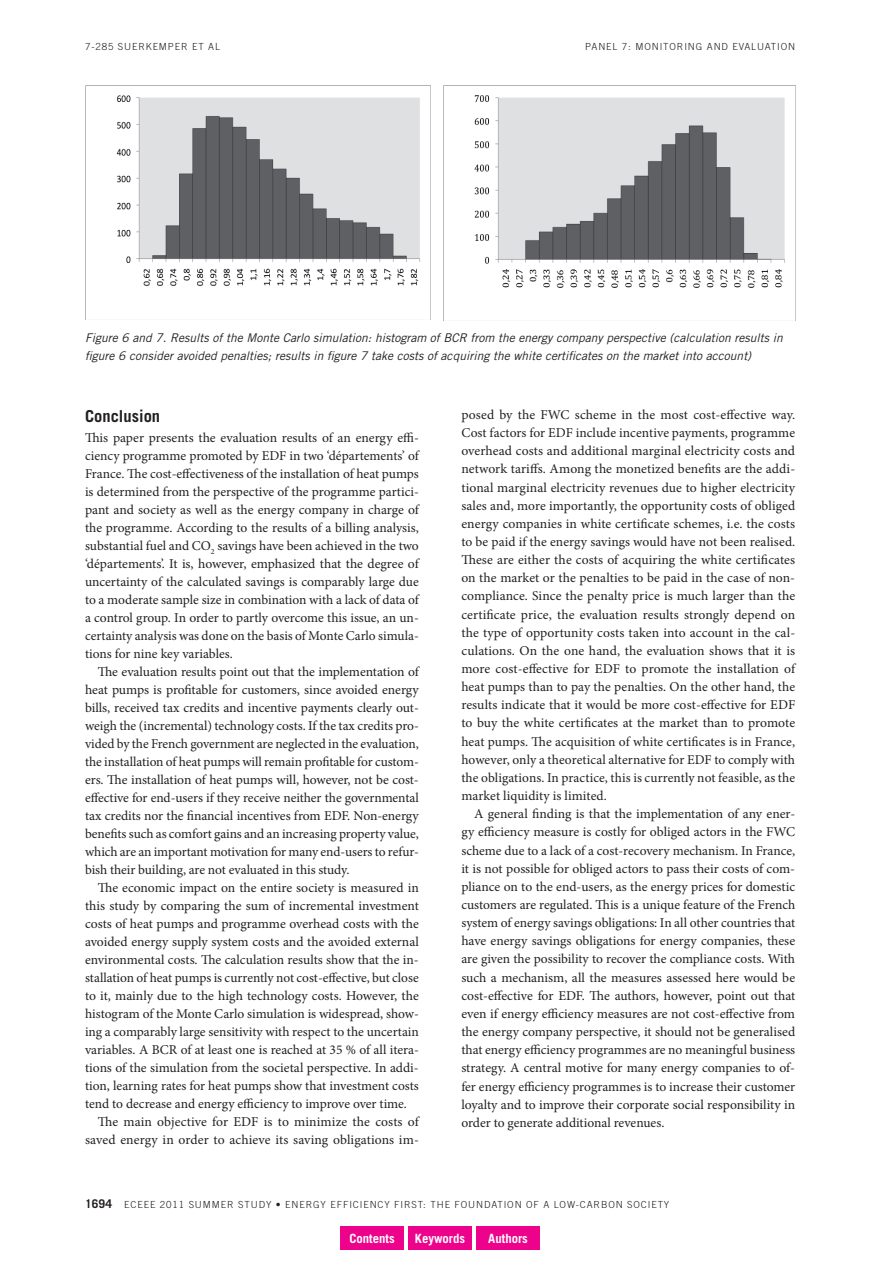
<style>
.page{position:relative;width:893px;height:1263px;background:#fff}
.page>*{position:absolute;margin:0;border:0;box-sizing:border-box;transform-origin:0 0}
.t1{font:700 16.5px "Trade Gothic";color:#231f20}
.t2{font:13.5px/18.1px "Minion Pro";color:#231f20;text-align:justify}
.t3{font:700 12.75px "Trade Gothic";color:#fff}
.t4{font:italic 12px/18px "Trade Gothic";color:#231f20}
.t5{font:300 9.75px "Trade Gothic";letter-spacing:.09em;color:#231f20}
.s1{font-weight:700;font-size:12px}
</style>
<div class="page">
<img style="left:85px;top:85px;width:346px;height:234px">
<img style="left:444px;top:85px;width:351px;height:203px">
<div style="left:340px;top:1226px;width:64px;height:24px;background:#ed028c"></div>
<div style="left:408px;top:1226px;width:64px;height:24px;background:#ed028c"></div>
<div style="left:476px;top:1226px;width:64px;height:24px;background:#ed028c"></div>
<p class="t5" style="left:85px;top:41px;width:47px">7-285 SUER</p>
<p class="t5" style="left:146px;top:41px;width:15px">KEMPER</p>
<p class="t5" style="left:192px;top:41px;width:29px">ET AL</p>
<p class="t5" style="left:585px;top:41px;width:66px">PAN EL 7: MONI</p>
<p class="t5" style="left:663px;top:41px;width:28px">TORING</p>
<p class="t5" style="left:707px;top:41px;width:77px">AN D EVALUATION</p>
<p class="t4" style="left:85px;top:329px;width:699px">Figure 6 and 7. Results of the Monte Carlo simulation: histogram of BCR from the energy company perspective (calculation results in figure 6 consider avoided penalties; results in figure 7 take costs of acquiring the white certificates on the market into account)</p>
<p class="t1" style="left:85px;top:406px;width:77px">Conclusion</p>
<p class="t2" style="left:85px;top:429px;width:335px">This paper presents the evaluation results of an energy effi&shy;ciency programme promoted by EDF in two ‘départements’ of France. The cost-effectiveness of the installation of heat pumps is determined from the perspective of the programme partici&shy;pant and society as well as the energy company in charge of the programme. According to the results of a billing analysis, substantial fuel and CO<sub>2</sub> savings have been achieved in the two ‘départements’. It is, however, emphasized that the degree of uncertainty of the calculated savings is comparably large due to a moderate sample size in combination with a lack of data of a control group. In order to partly overcome this issue, an un&shy;certainty analysis was done on the basis of Monte Carlo simula&shy;tions for nine key variables.</p>
<p class="t2" style="left:85px;top:663px;width:335px;text-indent:13px">The evaluation results point out that the implementation of heat pumps is profitable for customers, since avoided energy bills, received tax credits and incentive payments clearly out&shy;weigh the (incremental) technology costs. If the tax credits pro&shy;vided by the French government are neglected in the evaluation, the installation of heat pumps will remain profitable for custom&shy;ers. The installation of heat pumps will, however, not be cost&shy;effective for end-users if they receive neither the governmental tax credits nor the financial incentives from EDF. Non-energy benefits such as comfort gains and an increasing property value, which are an important motivation for many end-users to refur&shy;bish their building, are not evaluated in this study.</p>
<p class="t2" style="left:98px;top:879px;width:322px">The economic impact on the entire society is measured in</p>
<p class="t2" style="left:85px;top:897px;width:335px">this study by comparing the sum of incremental investment</p>
<p class="t2" style="left:85px;top:915px;width:335px">costs of heat pumps and programme overhead costs with the</p>
<p class="t2" style="left:85px;top:933px;width:335px">avoided energy supply system costs and the avoided external</p>
<p class="t2" style="left:85px;top:951px;width:335px">environmental costs. The calculation results show that the in-</p>
<p class="t2" style="left:85px;top:969px;width:335px">stallation of heat pumps is currently not cost-effective, but close</p>
<p class="t2" style="left:85px;top:987px;width:335px">to it, mainly due to the high technology costs. However, the</p>
<p class="t2" style="left:85px;top:1005px;width:335px">histogram of the Monte Carlo simulation is widespread, show-</p>
<p class="t2" style="left:85px;top:1023px;width:335px">ing a comparably large sensitivity with respect to the uncertain</p>
<p class="t2" style="left:85px;top:1041px;width:335px">variables. A BCR of at least one is reached at 35 % of all itera-</p>
<p class="t2" style="left:85px;top:1059px;width:335px">tions of the simulation from the societal perspective. In addi-</p>
<p class="t2" style="left:85px;top:1077px;width:335px">tion, learning rates for heat pumps show that investment costs</p>
<p class="t2" style="left:85px;top:1095px;width:323px">tend to decrease and energy efficiency to improve over time.</p>
<p class="t2" style="left:98px;top:1113px;width:323px">The main objective for EDF is to minimize the costs of</p>
<p class="t2" style="left:85px;top:1131px;width:335px">saved energy in order to achieve its saving obligations im-</p>
<p class="t2" style="left:461px;top:406px;width:335px">posed by the FWC scheme in the most cost-effective way.<br>Cost factors for EDF include incentive payments, programme overhead costs and additional marginal electricity costs and network tariffs. Among the monetized benefits are the addi&shy;tional marginal electricity revenues due to higher electricity sales and, more importantly, the opportunity costs of obliged energy companies in white certificate schemes, i.e. the costs to be paid if the energy savings would have not been realised.<br>These are either the costs of acquiring the white certificates on the market or the penalties to be paid in the case of non&shy;compliance. Since the penalty price is much larger than the certificate price, the evaluation results strongly depend on the type of opportunity costs taken into account in the cal&shy;culations. On the one hand, the evaluation shows that it is more cost-effective for EDF to promote the installation of heat pumps than to pay the penalties. On the other hand, the results indicate that it would be more cost-effective for EDF to buy the white certificates at the market than to promote heat pumps. The acquisition of white certificates is in France, however, only a theoretical alternative for EDF to comply with the obligations. In practice, this is currently not feasible, as the market liquidity is limited.</p>
<p class="t2" style="left:461px;top:805px;width:335px;text-indent:13px">A general finding is that the implementation of any ener&shy;gy efficiency measure is costly for obliged actors in the FWC scheme due to a lack of a cost-recovery mechanism. In France, it is not possible for obliged actors to pass their costs of com&shy;pliance on to the end-users, as the energy prices for domestic customers are regulated. This is a unique feature of the French system of energy savings obligations: In all other countries that have energy savings obligations for energy companies, these are given the possibility to recover the compliance costs. With such a mechanism, all the measures assessed here would be cost-effective for EDF. The authors, however, point out that even if energy efficiency measures are not cost-effective from the energy company perspective, it should not be generalised that energy efficiency programmes are no meaningful business strategy. A central motive for many energy companies to of&shy;fer energy efficiency programmes is to increase their customer loyalty and to improve their corporate social responsibility in order to generate additional revenues.</p>
<p class="t5" style="left:85px;top:1199px;width:327px"><span class="s1">1694</span> ECEEE 2011 SUMMER STUDY • ENERGY EFFICIENCY FIRST</p>
<p class="t5" style="left:423px;top:1199px;width:235px">: THE FOU NDATION OF A LOW-CAR BON SOCIETY</p>
<p class="t3" style="left:349px;top:1230px;width:47px">Contents</p>
<p class="t3" style="left:415px;top:1230px;width:52px">Keywords</p>
<p class="t3" style="left:488px;top:1230px;width:41px">Authors</p>
</div>
